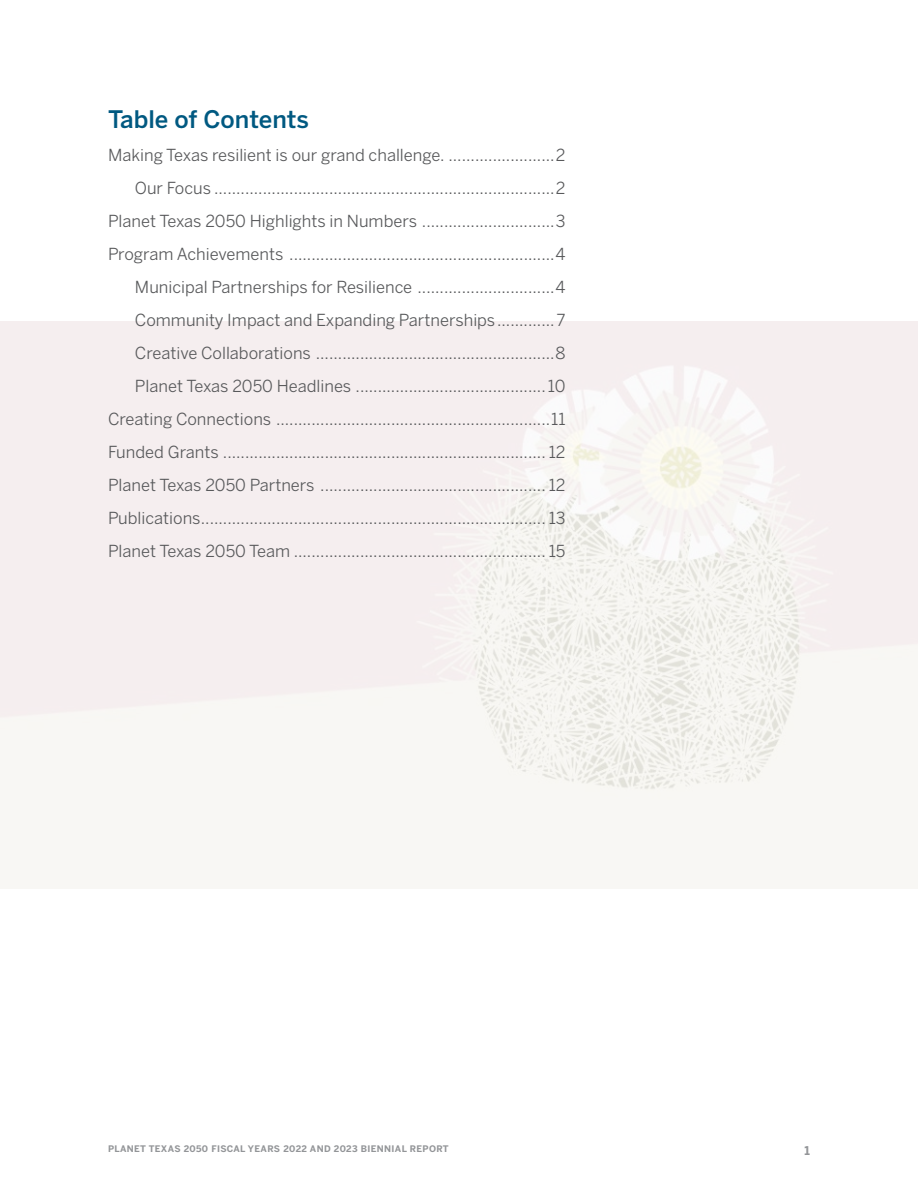
<style>
.page{position:relative;width:918px;height:1188px;background:#fff}
.page>*{position:absolute;margin:0;border:0;box-sizing:border-box;transform-origin:0 0}
.t1{font:500 24px "Benton Sans";color:#005981}
.t2{font:16.5px/33px "Benton Sans";color:#58595b;text-align:right}
.t3{font:700 12px "Benton Sans";color:#939598}
.t4{font:700 9px "Benton Sans";letter-spacing:.04em;color:#939598}
</style>
<div class="page">
<img style="left:0;top:322px;width:918px;height:566px">
<h1 class="t1" style="left:108px;top:105px;width:203px">Table of Contents</h1>
<p class="t2" style="left:108px;top:138px;width:459px">Making Texas resilient is our grand challenge. ........................2<br>Our Focus .............................................................................2<br>Planet Texas 2050 Highlights in Numbers ..............................3<br>Program Achievements ............................................................4<br>Municipal Partnerships for Resilience ...............................4<br>Community Impact and Expanding Partnerships.............7<br>Creative Collaborations ......................................................8<br>Planet Texas 2050 Headlines ........................................... 10<br>Creating Connections ..............................................................11<br>Funded Grants ......................................................................... 12<br>Planet Texas 2050 Partners ................................................... 12<br>Publications.............................................................................. 13<br>Planet Texas 2050 Team ......................................................... 15</p>
<p class="t4" style="left:108px;top:1143px;width:342px">PLANET TEXAS 2050 FISCAL YEARS 2022 AND 2023 BIENNIAL REPORT</p>
<p class="t3" style="left:805px;top:1144px;width:7px">1</p>
</div>
